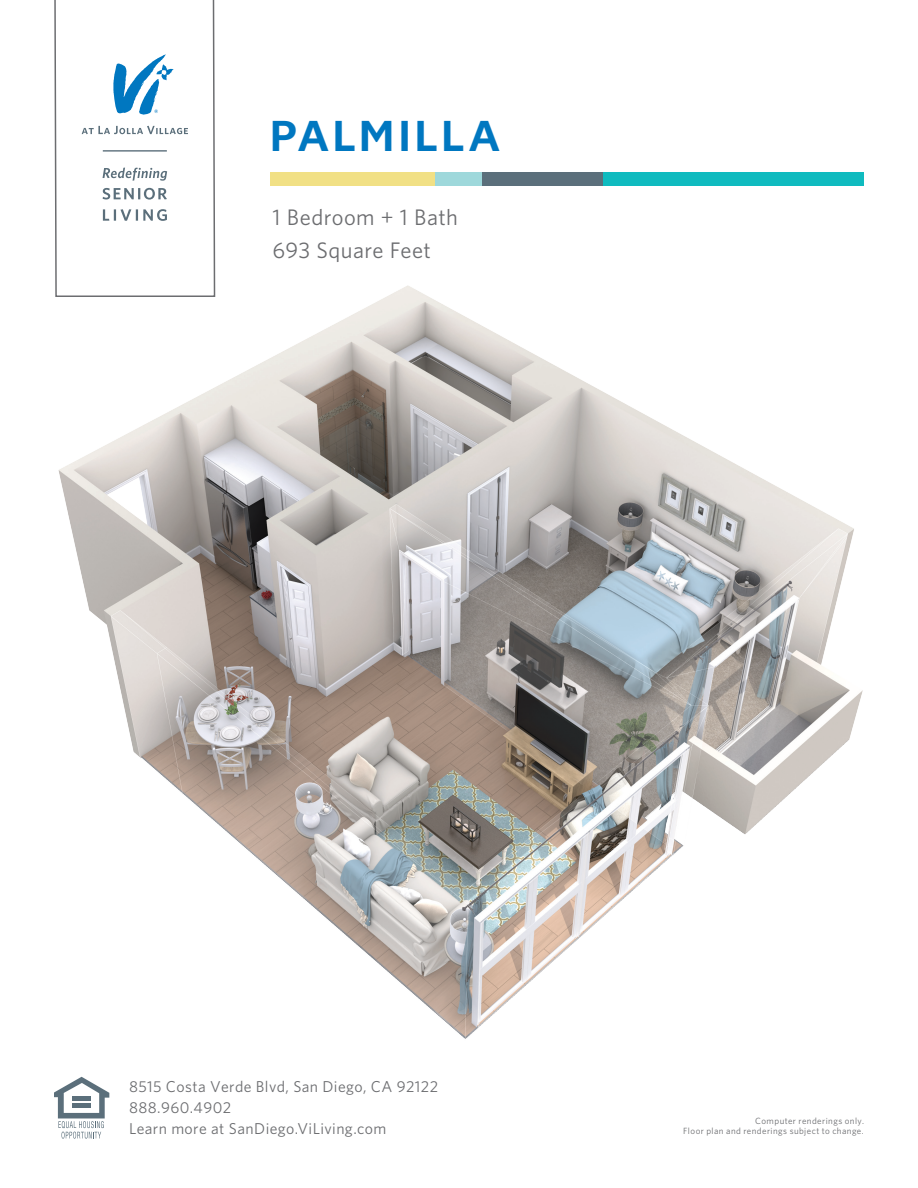
<style>
.page{position:relative;width:918px;height:1188px;background:#fff}
.page>*{position:absolute;margin:0;border:0;box-sizing:border-box;transform-origin:0 0}
.t1{font:700 42px "Neology Deco";letter-spacing:.095em;color:#0077c0}
.t2{font:22.5px/33px "Whitney HTF";letter-spacing:.02em;color:#6c6d70}
.t3{font:15.75px/21px "Whitney HTF";letter-spacing:.025em;color:#6c6d70}
.t4{font:9px/10.5px "Whitney HTF";letter-spacing:.05em;color:#6c6d70;text-align:right}
</style>
<div class="page">
<img style="left:58px;top:285px;width:805px;height:754px">
<svg style="left:54px;top:1077px;width:55px;height:62px"></svg>
<svg style="left:54px;top:0;width:162px;height:298px"></svg>
<svg style="left:82px;top:126px;width:106px;height:95px"></svg>
<svg style="left:113px;top:54px;width:60px;height:61px"></svg>
<div style="left:270px;top:173px;width:167px;height:13px;background:#f1e085"></div>
<div style="left:602px;top:173px;width:262px;height:13px;background:#0fbbbf"></div>
<div style="left:436px;top:173px;width:166px;height:13px;background:#5b6f7b"></div>
<div style="left:436px;top:173px;width:46px;height:13px;background:#9ed8db"></div>
<h1 class="t1" style="left:270px;top:111px;width:231px">PALMILLA</h1>
<h2 class="t2" style="left:273px;top:200px;width:187px">1 Bedroom + 1 Bath<br>693 Square Feet</h2>
<p class="t3" style="left:129px;top:1076px;width:311px">8515 Costa Verde Blvd, San Diego, CA 92122<br>888.960.4902<br>Learn more at SanDiego.ViLiving.com</p>
<p class="t4" style="left:683px;top:1115px;width:182px">Computer renderings only.<br>Floor plan and renderings subject to change.</p>
</div>
